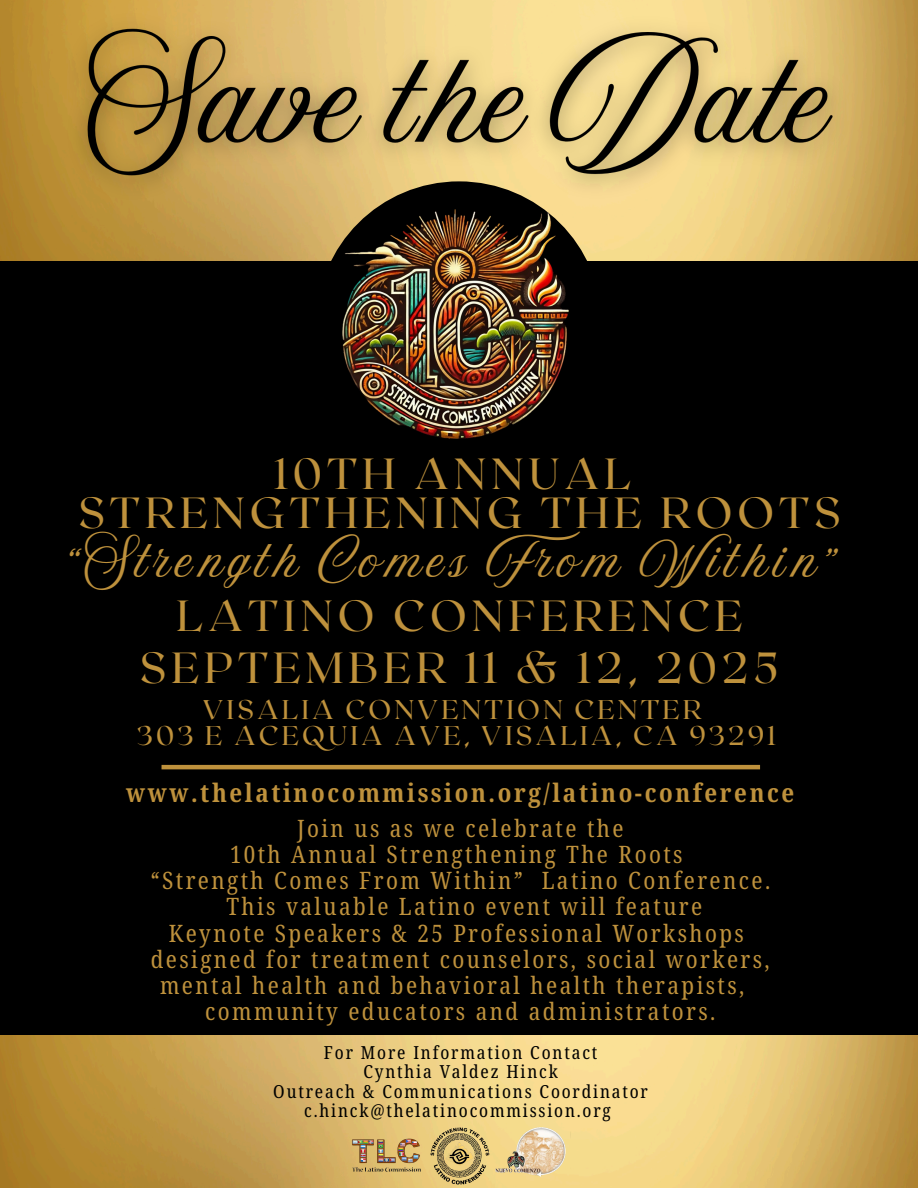
<style>
.page{position:relative;width:918px;height:1188px;background:#000}
.page>*{position:absolute;margin:0;border:0;box-sizing:border-box;transform-origin:0 0}
.t1{font:43.5px/38.2px "Roxborough CF";letter-spacing:.115em;color:#be913c;text-align:center}
.t2{font:43.5px/54px "Amoresa";letter-spacing:.115em;color:#be913c;text-align:center}
.t3{font:27px/25.8px "Roxborough CF";letter-spacing:.115em;color:#be913c;text-align:center}
.t4{font:700 25.5px "Noto Serif Ethiopic Condensed";letter-spacing:.1em;color:#be913c}
.t5{font:24px "Noto Serif Ethiopic Condensed";letter-spacing:.1em;color:#be913c}
.t6{font:18px "Noto Serif Ethiopic Condensed";letter-spacing:.1em;color:#000}
.s1{font-family:"Roxborough CF"}
</style>
<div class="page">
<img style="left:0;top:0;width:918px;height:260px">
<div style="left:316px;top:181px;width:285px;height:285px;background:#000;border-radius:50%"></div>
<hr style="left:162px;top:765px;width:598px;height:4px;background:#be913c">
<img style="left:342px;top:246px;width:227px;height:193px">
<img style="left:0;top:1035px;width:918px;height:153px">
<img style="left:349px;top:1134px;width:78px;height:41px">
<img style="left:492px;top:1127px;width:79px;height:55px">
<img style="left:429px;top:1127px;width:62px;height:60px">
<img style="left:58px;top:3px;width:804px;height:243px">
<p class="t1" style="left:78px;top:453px;width:764px">10TH ANNUAL<br>STRENGTHENING THE ROOTS</p>
<p class="t2" style="left:70px;top:535px;width:765px">“Strength Comes From Within”<br><span class="s1">LATINO CONFERENCE</span></p>
<p class="t1" style="left:140px;top:647px;width:640px">SEPTEMBER 11 &amp; 12, 2025</p>
<h6 class="t3" style="left:137px;top:696px;width:640px">VISALIA CONVENTION CENTER<br>303 E ACEQUIA AVE, VISALIA, CA 93291</h6>
<h2 class="t4" style="left:126px;top:775px;width:670px">www.thelatinocommission.org/latino-conference</h2>
<h3 class="t5" style="left:297px;top:811px;width:328px">Join us as we celebrate the</h3>
<h3 class="t5" style="left:230px;top:837px;width:454px">10th Annual Strengthening The Roots</h3>
<h3 class="t5" style="left:150px;top:863px;width:621px">“Strength Comes From Within” Latino Conference.</h3>
<h3 class="t5" style="left:226px;top:890px;width:477px">This valuable Latino event will feature</h3>
<h3 class="t5" style="left:169px;top:916px;width:577px">Keynote Speakers &amp; 25 Professional Workshops</h3>
<h3 class="t5" style="left:151px;top:942px;width:621px">designed for treatment counselors, social workers,</h3>
<h3 class="t5" style="left:160px;top:968px;width:586px">mental health and behavioral health therapists,</h3>
<h3 class="t5" style="left:205px;top:995px;width:512px">community educators and administrators.</h3>
<h2 class="t6" style="left:324px;top:1040px;width:275px">For More Information Contact</h2>
<h4 class="t6" style="left:363px;top:1059px;width:196px">Cynthia Valdez Hinck</h4>
<p class="t6" style="left:273px;top:1079px;width:376px">Outreach &amp; Communications Coordinator</p>
<h5 class="t6" style="left:304px;top:1098px;width:308px">c.hinck@thelatinocommission.org</h5>
</div>
